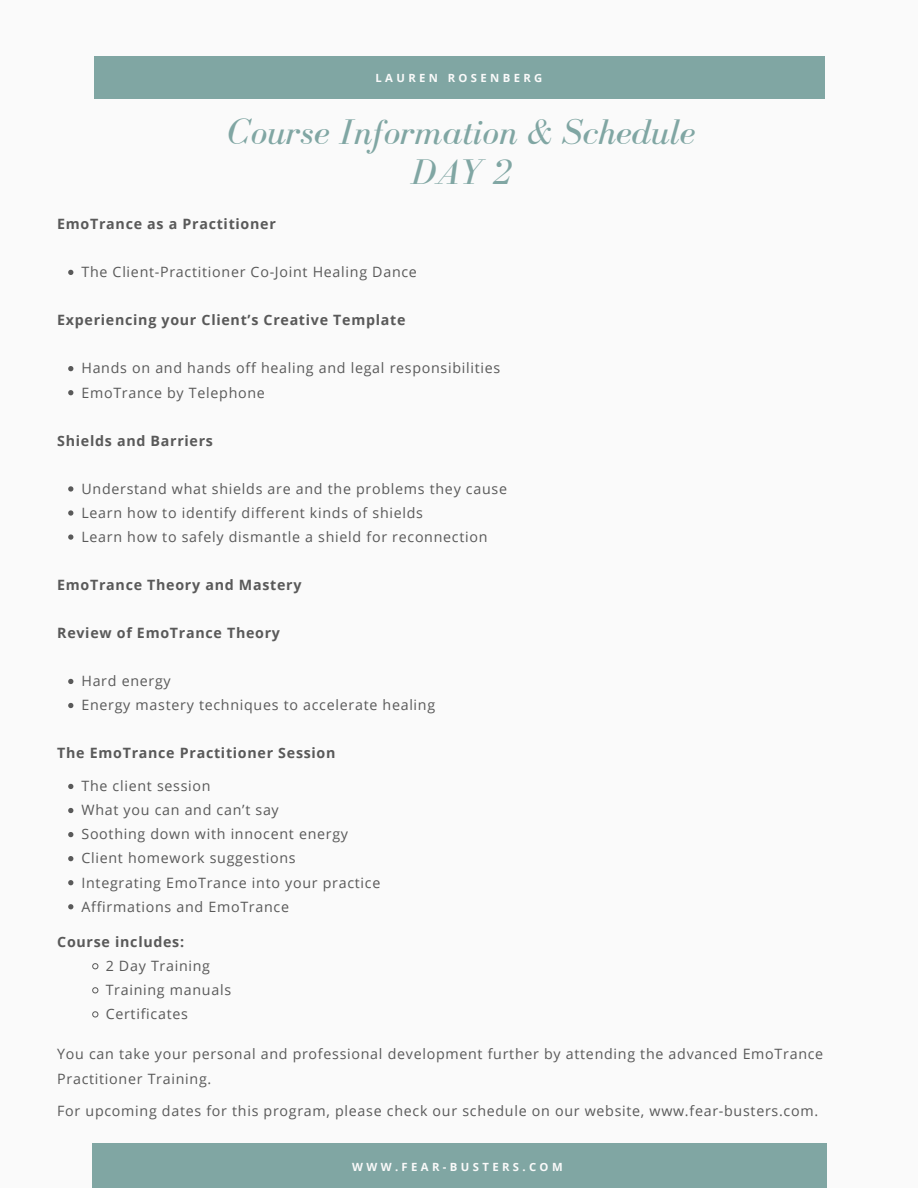
<style>
.page{position:relative;width:918px;height:1188px;background:#fafafa}
.page>*{position:absolute;margin:0;border:0;box-sizing:border-box;transform-origin:0 0}
.t1{font:italic 36.75px "Bodoni FLF";color:#80a6a3}
.t2{font:14.25px/24px "Open Sans";letter-spacing:.05em;color:#595959}
.t3{font:700 14.25px "Open Sans";letter-spacing:.05em;color:#595959}
.t4{font:700 11.25px "Open Sans";letter-spacing:.3em;color:#fafafa}
</style>
<div class="page">
<div style="left:94px;top:56px;width:730px;height:43px;background:#80a6a3"></div>
<svg style="left:68px;top:270px;width:5px;height:5px"></svg>
<svg style="left:68px;top:366px;width:5px;height:5px"></svg>
<svg style="left:68px;top:390px;width:5px;height:5px"></svg>
<svg style="left:68px;top:486px;width:5px;height:6px"></svg>
<svg style="left:68px;top:510px;width:5px;height:6px"></svg>
<svg style="left:68px;top:534px;width:5px;height:6px"></svg>
<svg style="left:68px;top:679px;width:5px;height:5px"></svg>
<svg style="left:68px;top:703px;width:5px;height:5px"></svg>
<svg style="left:68px;top:784px;width:5px;height:5px"></svg>
<svg style="left:68px;top:808px;width:5px;height:5px"></svg>
<svg style="left:68px;top:832px;width:5px;height:5px"></svg>
<svg style="left:68px;top:856px;width:5px;height:5px"></svg>
<svg style="left:68px;top:880px;width:5px;height:5px"></svg>
<svg style="left:68px;top:904px;width:5px;height:5px"></svg>
<svg style="left:92px;top:963px;width:6px;height:6px"></svg>
<svg style="left:92px;top:987px;width:6px;height:6px"></svg>
<svg style="left:92px;top:1011px;width:6px;height:7px"></svg>
<div style="left:92px;top:1143px;width:734px;height:45px;background:#80a6a3"></div>
<p class="t4" style="left:376px;top:70px;width:168px">LAUREN ROSENBERG</p>
<p class="t1" style="left:228px;top:112px;width:469px">Course Information &amp; Schedule</p>
<p class="t1" style="left:412px;top:152px;width:101px">DAY 2</p>
<p class="t3" style="left:57px;top:214px;width:220px">EmoTrance as a Practitioner</p>
<p class="t2" style="left:81px;top:260px;width:337px">The Client-Practitioner Co-Joint Healing Dance</p>
<p class="t3" style="left:57px;top:310px;width:350px">Experiencing your Client’s Creative Template</p>
<p class="t2" style="left:81px;top:356px;width:420px">Hands on and hands off healing and legal responsibilities</p>
<p class="t2" style="left:81px;top:380px;width:185px">EmoTrance by Telephone</p>
<p class="t3" style="left:57px;top:430px;width:157px">Shields and Barriers</p>
<p class="t2" style="left:81px;top:476px;width:427px">Understand what shields are and the problems they cause</p>
<p class="t2" style="left:81px;top:500px;width:343px">Learn how to identify different kinds of shields</p>
<p class="t2" style="left:81px;top:524px;width:408px">Learn how to safely dismantle a shield for reconnection</p>
<p class="t3" style="left:57px;top:575px;width:246px">EmoTrance Theory and Mastery</p>
<p class="t3" style="left:57px;top:623px;width:224px">Review of EmoTrance Theory</p>
<p class="t2" style="left:81px;top:669px;width:91px">Hard energy</p>
<p class="t2" style="left:81px;top:693px;width:355px">Energy mastery techniques to accelerate healing</p>
<p class="t3" style="left:57px;top:743px;width:280px">The EmoTrance Practitioner Session</p>
<p class="t2" style="left:81px;top:774px;width:131px">The client session</p>
<p class="t2" style="left:81px;top:798px;width:199px">What you can and can’t say</p>
<p class="t2" style="left:81px;top:822px;width:268px">Soothing down with innocent energy</p>
<p class="t2" style="left:81px;top:846px;width:216px">Client homework suggestions</p>
<p class="t2" style="left:81px;top:870px;width:300px">Integrating EmoTrance into your practice</p>
<p class="t2" style="left:81px;top:894px;width:209px">Affirmations and EmoTrance</p>
<p class="t3" style="left:57px;top:932px;width:128px">Course includes:</p>
<p class="t2" style="left:106px;top:954px;width:106px">2 Day Training</p>
<p class="t2" style="left:106px;top:978px;width:127px">Training manuals</p>
<p class="t2" style="left:106px;top:1002px;width:84px">Certificates</p>
<p class="t2" style="left:57px;top:1042px;width:768px">You can take your personal and professional development further by attending the advanced EmoTrance<br>Practitioner Training.</p>
<p class="t2" style="left:57px;top:1099px;width:762px">For upcoming dates for this program, please check our schedule on our website, www.fear-busters.com.</p>
<p class="t4" style="left:352px;top:1159px;width:212px">WWW.FEAR-BUSTERS.COM</p>
</div>
